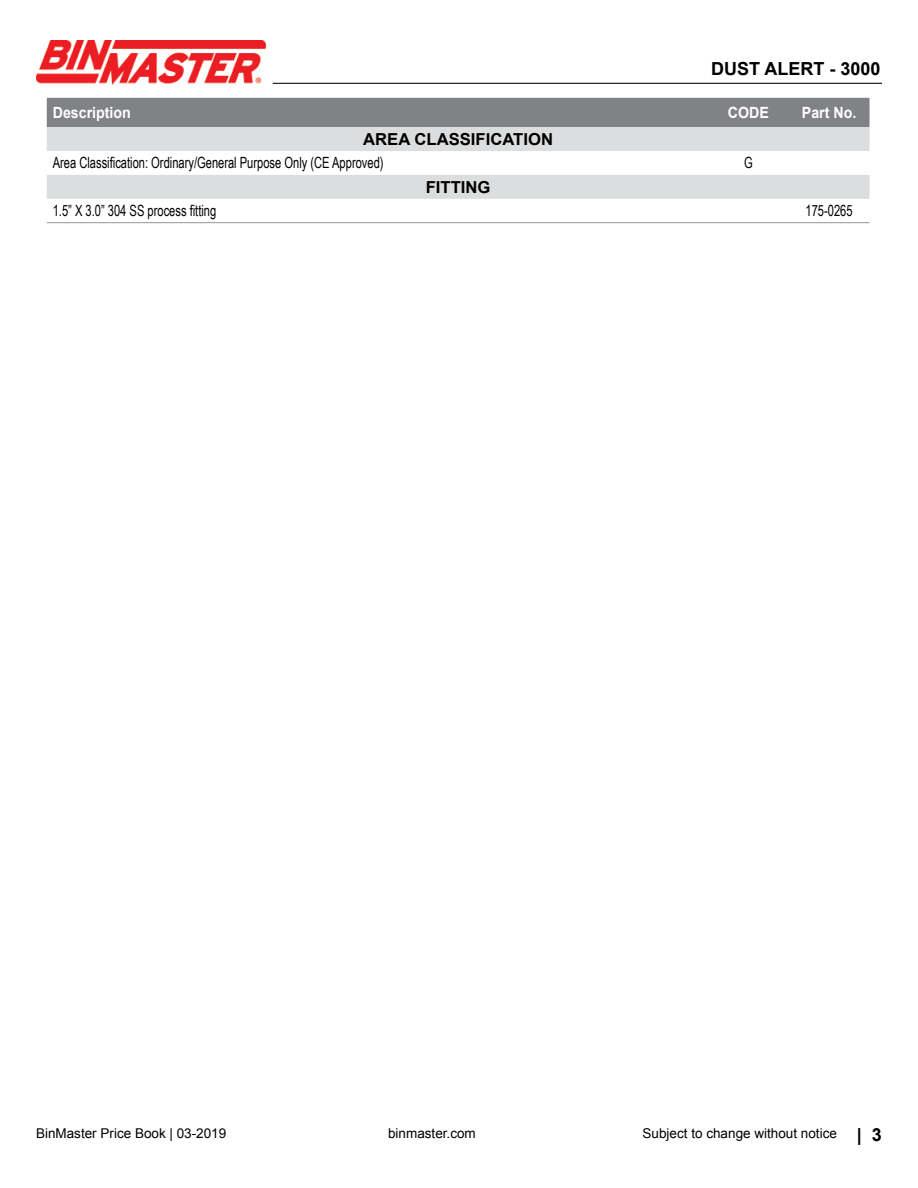
<style>
.page{position:relative;width:918px;height:1188px;background:#fff}
.page>*{position:absolute;margin:0;border:0;box-sizing:border-box;transform-origin:0 0}
.t1{font:700 18px "Arial";color:#000}
.t2{font:700 16.5px "Arial";color:#000}
.t3{font:15.45px "Arial Narrow";color:#000;scale:.88 1}
.t4{font:700 15.45px "Arial";color:#fff;scale:.92 1}
.t5{font:13.5px "Arial";color:#000}
.s1{font-weight:700;font-size:18px}
</style>
<div class="page">
<img style="left:36px;top:40px;width:230px;height:45px">
<hr style="left:273px;top:83px;width:609px;height:1px;background:#000">
<div style="left:47px;top:98px;width:823px;height:29px;background:#808285"></div>
<svg style="left:47px;top:127px;width:823px;height:72px;fill:#dcddde"></svg>
<hr style="left:47px;top:222px;width:661px;height:1px;background:#939598">
<hr style="left:708px;top:222px;width:81px;height:1px;background:#939598">
<hr style="left:789px;top:222px;width:81px;height:1px;background:#939598">
<p class="t1" style="left:711px;top:56px;width:171px">DUST ALERT - 3000</p>
<p class="t4" style="left:53px;top:102px;width:86px">Description</p>
<p class="t4" style="left:728px;top:102px;width:46px">CODE</p>
<p class="t4" style="left:802px;top:102px;width:61px">Part No.</p>
<p class="t2" style="left:363px;top:128px;width:191px">AREA CLASSIFICATION</p>
<p class="t3" style="left:53px;top:152px;width:378px">Area Classification: Ordinary/General Purpose Only (CE Approved)</p>
<p class="t3" style="left:744px;top:152px;width:11px">G</p>
<p class="t2" style="left:426px;top:176px;width:66px">FITTING</p>
<p class="t3" style="left:53px;top:199px;width:187px">1.5” X 3.0” 304 SS process fitting</p>
<p class="t3" style="left:806px;top:199px;width:55px">175-0265</p>
<p class="t5" style="left:36px;top:1124px;width:192px">BinMaster Price Book | 03-2019</p>
<p class="t5" style="left:388px;top:1124px;width:89px">binmaster.com</p>
<p class="t5" style="left:643px;top:1124px;width:241px">Subject to change without notice <span class="s1">| 3</span></p>
</div>
